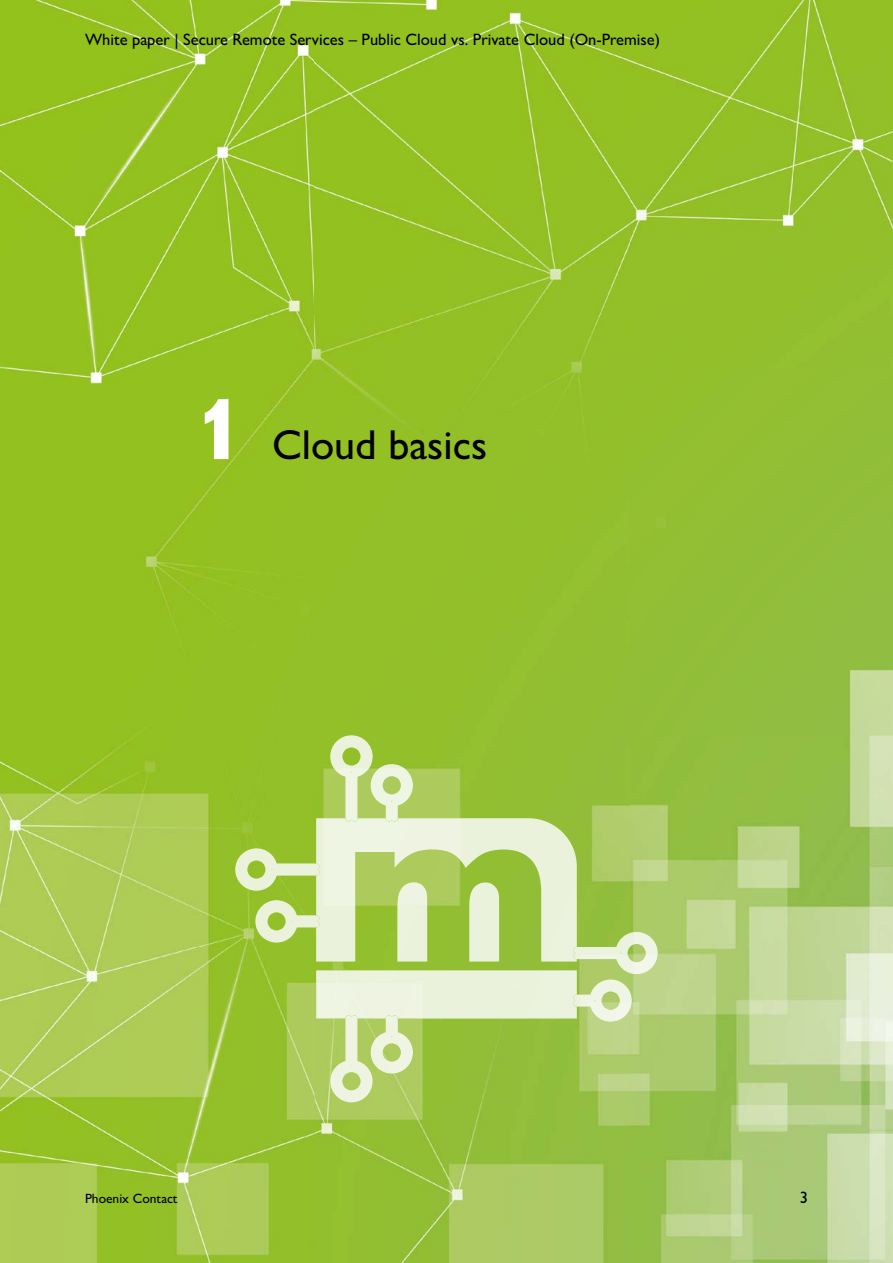
<style>
.page{position:relative;width:893px;height:1263px;background:#fff}
.page>*{position:absolute;margin:0;border:0;box-sizing:border-box;transform-origin:0 0}
.t1{font:42px "Px C Gill Alt One";color:#000}
.t2{font:16.5px "Px C Gill Alt One";color:#000}
.t3{font:13.5px "Px C Gill Alt One";color:#000}
.s1{font-weight:700;font-size:87px;color:#fff}
</style>
<div class="page">
<img style="left:0;top:0;width:893px;height:1263px">
<img style="left:316px;top:958px;width:261px;height:3px">
<img style="left:316px;top:970px;width:261px;height:48px">
<img style="left:235px;top:735px;width:402px;height:223px">
<img style="left:330px;top:979px;width:302px;height:123px">
<p class="t2" style="left:85px;top:30px;width:576px">White paper | Secure Remote Services – Public Cloud vs. Private Cloud (On-Premise)</p>
<h1 class="t1" style="left:196px;top:420px;width:293px"><span class="s1">1</span> Cloud basics</h1>
<p class="t3" style="left:85px;top:1190px;width:94px">Phoenix Contact</p>
<p class="t2" style="left:800px;top:1188px;width:10px">3</p>
</div>
